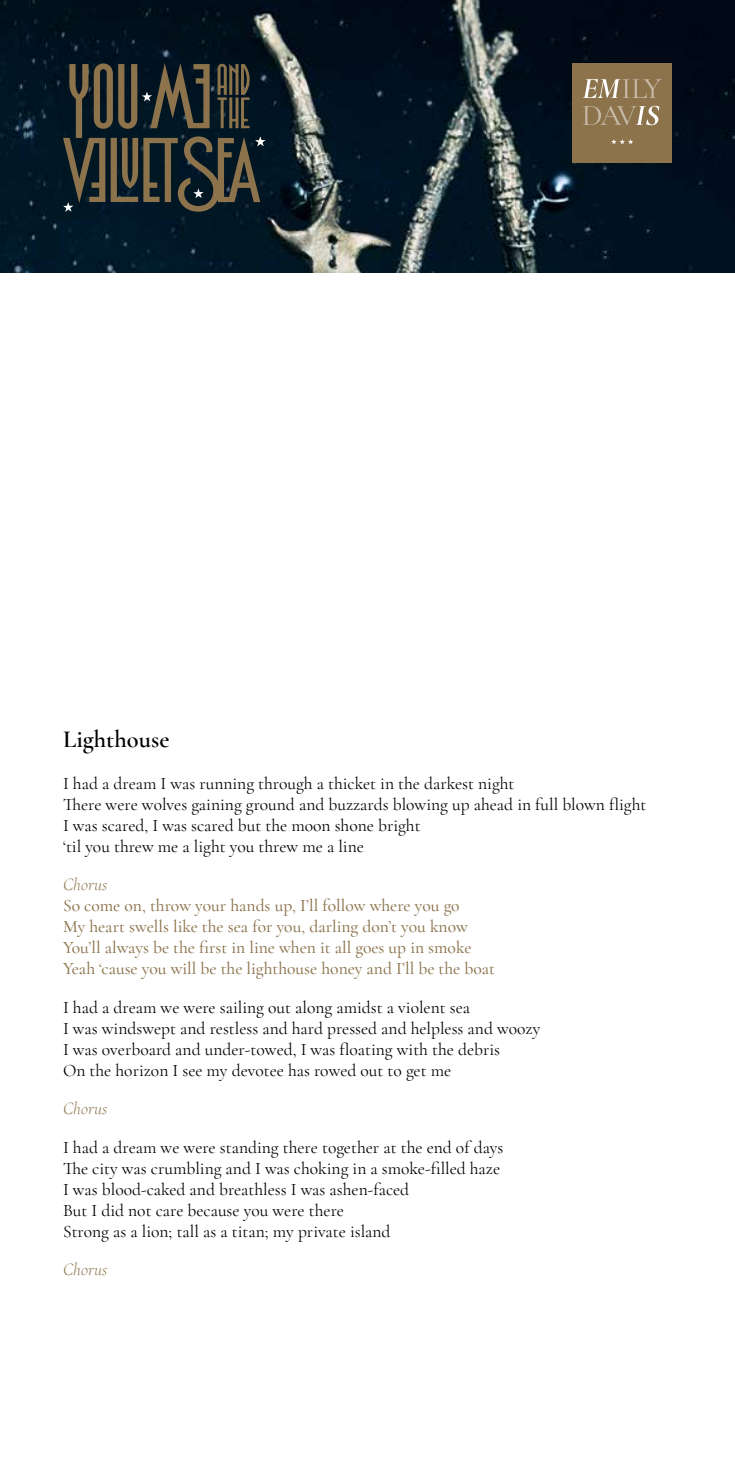
<style>
.page{position:relative;width:735px;height:1474px;background:#fff}
.page>*{position:absolute;margin:0;border:0;box-sizing:border-box;transform-origin:0 0}
.t1{font:600 24.5px "Cormorant Garamond";color:#000}
.t2{font:17.5px/21px "Cormorant Garamond";color:#000}
.t3{font:500 17.5px/21px "Cormorant Garamond";color:#8c734c}
.t4{font:italic 300 17.5px "Cormorant Garamond";color:#8c734c}
</style>
<div class="page">
<img style="left:0;top:0;width:734px;height:273px">
<svg style="left:63px;top:63px;width:202px;height:149px;background:#323732"></svg>
<div style="left:572px;top:63px;width:99px;height:99px;background:#8c734c"></div>
<svg style="left:583px;top:106px;width:76px;height:19px"></svg>
<svg style="left:582px;top:79px;width:79px;height:19px"></svg>
<svg style="left:611px;top:139px;width:22px;height:5px"></svg>
<h1 class="t1" style="left:63px;top:723px;width:108px">Lighthouse</h1>
<p class="t2" style="left:63px;top:772px;width:584px">I had a dream I was running through a thicket in the darkest night<br>There were wolves gaining ground and buzzards blowing up ahead in full blown flight I was scared, I was scared but the moon shone bright<br>‘til you threw me a light you threw me a line</p>
<p class="t4" style="left:63px;top:874px;width:46px">Chorus</p>
<p class="t3" style="left:63px;top:895px;width:433px">So come on, throw your hands up, I’ll follow where you go<br>My heart swells like the sea for you, darling don’t you know You’ll always be the first in line when it all goes up in smoke Yeah ‘cause you will be the lighthouse honey and I’ll be the boat</p>
<p class="t2" style="left:63px;top:996px;width:478px">I had a dream we were sailing out along amidst a violent sea<br>I was windswept and restless and hard pressed and helpless and woozy I was overboard and under-towed, I was floating with the debris<br>On the horizon I see my devotee has rowed out to get me</p>
<p class="t4" style="left:63px;top:1098px;width:46px">Chorus</p>
<p class="t2" style="left:63px;top:1136px;width:441px">I had a dream we were standing there together at the end of days The city was crumbling and I was choking in a smoke-filled haze I was blood-caked and breathless I was ashen-faced<br>But I did not care because you were there<br>Strong as a lion; tall as a titan; my private island</p>
<p class="t4" style="left:63px;top:1259px;width:46px">Chorus</p>
</div>
